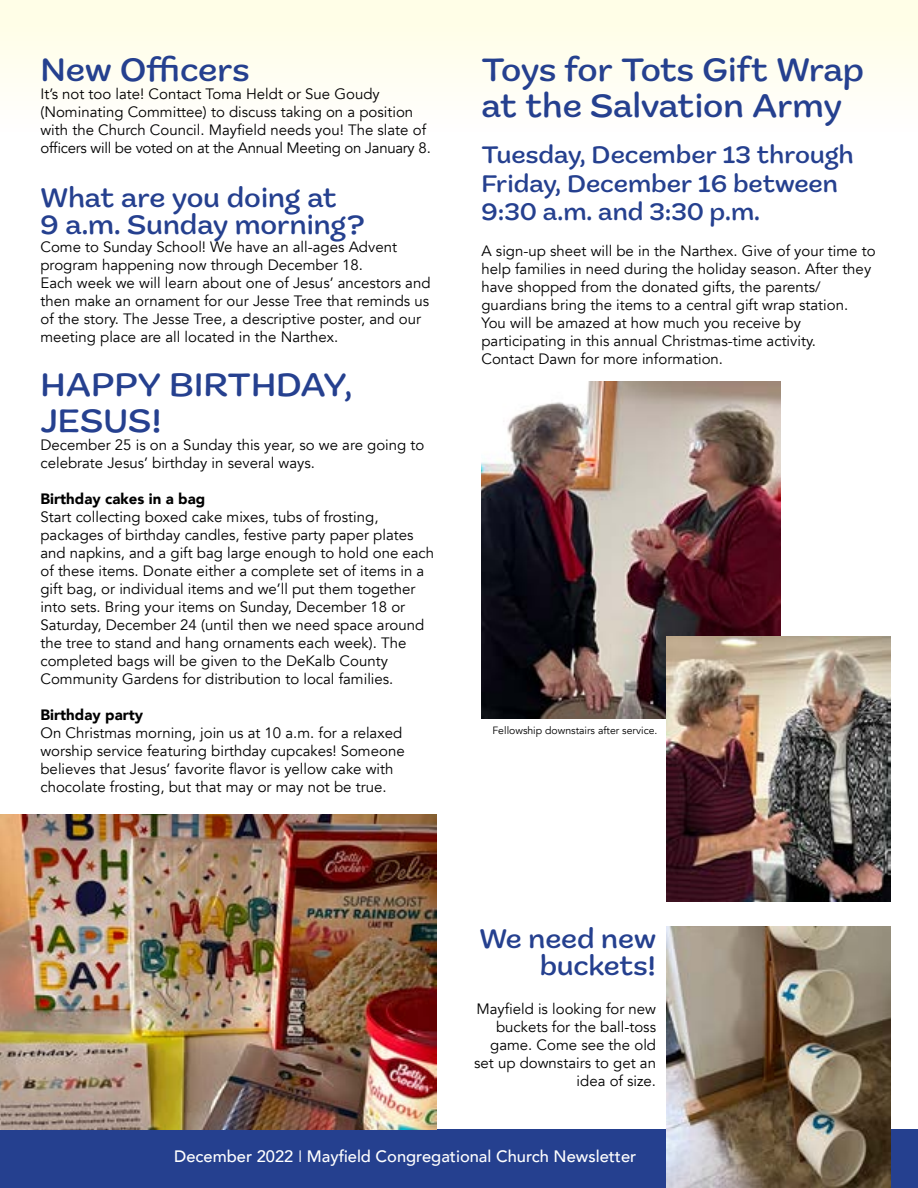
<style>
.page{position:relative;width:918px;height:1188px;background:#fff}
.page>*{position:absolute;margin:0;border:0;box-sizing:border-box;transform-origin:0 0}
.t1{font:500 34.5px/36px "Marigny";color:#25408f}
.t2{font:500 28.5px/27px "Marigny";color:#25408f}
.t3{font:500 25.5px/28.5px "Marigny";color:#25408f}
.t4{font:500 16.5px "Avenir";color:#fff}
.t5{font:15px/18px "Avenir";color:#000}
.t6{font:900 15px "Avenir";color:#000}
.t7{font:10.5px "Avenir";color:#000}
.s1{font-weight:300}
</style>
<div class="page">
<div style="left:0;top:0;width:918px;height:132px;background:#fffef0"></div>
<div style="left:0;top:1130px;width:918px;height:58px;background:#25408f"></div>
<img style="left:0;top:814px;width:436px;height:316px">
<img style="left:667px;top:927px;width:224px;height:261px">
<img style="left:482px;top:382px;width:298px;height:337px">
<img style="left:667px;top:637px;width:224px;height:265px">
<h1 class="t1" style="left:40px;top:51px;width:211px">New Officers</h1>
<p class="t5" style="left:40px;top:85px;width:392px">It’s not too late! Contact Toma Heldt or Sue Goudy (Nominating Committee) to discuss taking on a position with the Church Council. Mayfield needs you! The slate of officers will be voted on at the Annual Meeting on January 8.</p>
<h2 class="t2" style="left:40px;top:184px;width:326px">What are you doing at<br>9 a.m. Sunday morning?</h2>
<p class="t5" style="left:40px;top:238px;width:392px">Come to Sunday School! We have an all-ages Advent program happening now through December 18.<br>Each week we will learn about one of Jesus’ ancestors and then make an ornament for our Jesse Tree that reminds us of the story. The Jesse Tree, a descriptive poster, and our meeting place are all located in the Narthex.</p>
<h1 class="t1" style="left:40px;top:366px;width:313px">HAPPY BIRTHDAY,<br>JESUS!</h1>
<p class="t5" style="left:40px;top:436px;width:385px">December 25 is on a Sunday this year, so we are going to celebrate Jesus’ birthday in several ways.</p>
<p class="t6" style="left:40px;top:486px;width:166px">Birthday cakes in a bag</p>
<p class="t5" style="left:40px;top:508px;width:395px">Start collecting boxed cake mixes, tubs of frosting, packages of birthday candles, festive party paper plates and napkins, and a gift bag large enough to hold one each of these items. Donate either a complete set of items in a gift bag, or individual items and we’ll put them together into sets. Bring your items on Sunday, December 18 or Saturday, December 24 (until then we need space around the tree to stand and hang ornaments each week). The completed bags will be given to the DeKalb County Community Gardens for distribution to local families.</p>
<p class="t6" style="left:40px;top:702px;width:104px">Birthday party</p>
<p class="t5" style="left:40px;top:724px;width:366px">On Christmas morning, join us at 10 a.m. for a relaxed worship service featuring birthday cupcakes! Someone believes that Jesus’ favorite flavor is yellow cake with chocolate frosting, but that may or may not be true.</p>
<h1 class="t1" style="left:482px;top:51px;width:385px">Toys for Tots Gift Wrap at the Salvation Army</h1>
<h3 class="t3" style="left:482px;top:141px;width:374px">Tuesday, December 13 through<br>Friday, December 16 between<br>9:30 a.m. and 3:30 p.m.</h3>
<p class="t5" style="left:482px;top:242px;width:396px">A sign-up sheet will be in the Narthex. Give of your time to help families in need during the holiday season. After they have shopped from the donated gifts, the parents/ guardians bring the items to a central gift wrap station.<br>You will be amazed at how much you receive by participating in this annual Christmas-time activity.<br>Contact Dawn for more information.</p>
<p class="t7" style="left:492px;top:724px;width:167px">Fellowship downstairs after service.</p>
<h2 class="t2" style="left:479px;top:925px;width:178px;text-align:right">We need new buckets!</h2>
<p class="t5" style="left:474px;top:1001px;width:183px;text-align:right">Mayfield is looking for new buckets for the ball-toss game. Come see the old set up downstairs to get an idea of size.</p>
<p class="t4" style="left:174px;top:1142px;width:464px">December 2022 <span class="s1">I</span> Mayfield Congregational Church Newsletter</p>
</div>
